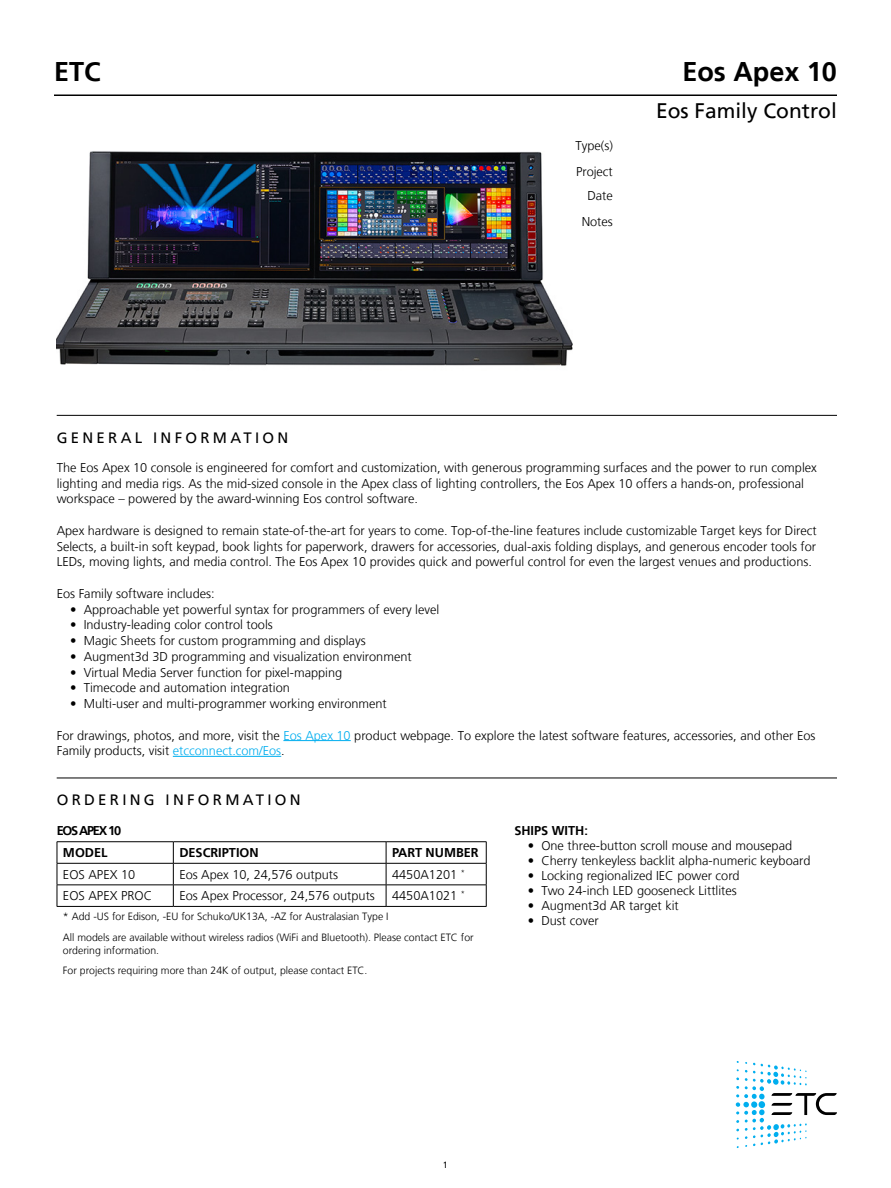
<style>
.page{position:relative;width:891px;height:1188px;background:#fff}
.page>*{position:absolute;margin:0;border:0;box-sizing:border-box;transform-origin:0 0}
.t1{font:700 27px "Frutiger LT";color:#000}
.t2{font:21px "Frutiger LT";color:#000}
.t3{font:15px "Frutiger LT";letter-spacing:.22em;color:#000}
.t4{font:300 12.75px/15.8px "Frutiger LT";color:#000}
.t5{font:700 12.75px "Frutiger LT";color:#000}
.t6{font:700 12.75px/21.9px "Frutiger LT";letter-spacing:-.1em;color:#000;text-align:center}
.t7{font:300 10.5px/20.2px "Frutiger LT";color:#000}
.t8{font:9px "Frutiger LT";color:#000}
.s1{color:#00aeef}
</style>
<div class="page">
<hr style="left:54px;top:94px;width:783px;height:2px;background:#000">
<svg style="left:736px;top:1061px;width:101px;height:87px"></svg>
<hr style="left:57px;top:415px;width:780px;height:1px;background:#000">
<hr style="left:283px;top:740px;width:68px;height:1px;background:#00aeef">
<hr style="left:173px;top:756px;width:108px;height:1px;background:#00aeef">
<hr style="left:57px;top:841px;width:116px;height:1px;background:#000">
<hr style="left:173px;top:841px;width:213px;height:1px;background:#000">
<hr style="left:386px;top:841px;width:101px;height:1px;background:#000">
<hr style="left:57px;top:863px;width:116px;height:1px;background:#000">
<hr style="left:173px;top:863px;width:213px;height:1px;background:#000">
<hr style="left:386px;top:863px;width:101px;height:1px;background:#000">
<hr style="left:57px;top:885px;width:116px;height:1px;background:#000">
<svg style="left:57px;top:842px;width:1px;height:64px"></svg>
<hr style="left:173px;top:885px;width:213px;height:1px;background:#000">
<svg style="left:173px;top:842px;width:1px;height:64px"></svg>
<hr style="left:386px;top:885px;width:101px;height:1px;background:#000">
<svg style="left:386px;top:842px;width:1px;height:64px"></svg>
<svg style="left:486px;top:842px;width:1px;height:64px"></svg>
<hr style="left:57px;top:906px;width:116px;height:1px;background:#000">
<hr style="left:173px;top:906px;width:213px;height:1px;background:#000">
<hr style="left:386px;top:906px;width:101px;height:1px;background:#000">
<hr style="left:57px;top:778px;width:780px;height:1px;background:#000">
<img style="left:57px;top:151px;width:516px;height:215px">
<h1 class="t1" style="left:54px;top:56px;width:48px">ETC</h1>
<p class="t4" style="left:575px;top:133px;width:39px;line-height:25.7px">Type(s)<br>Project</p>
<p class="t4" style="left:582px;top:183px;width:33px;line-height:25.7px;text-align:center">Date<br>Notes</p>
<h1 class="t1" style="left:682px;top:56px;width:156px">Eos Apex 10</h1>
<h2 class="t2" style="left:656px;top:98px;width:182px">Eos Family Control</h2>
<p class="t3" style="left:57px;top:429px;width:233px">GENERAL INFORMATION</p>
<p class="t4" style="left:57px;top:460px;width:762px">The Eos Apex 10 console is engineered for comfort and customization, with generous programming surfaces and the power to run complex lighting and media rigs. As the mid-sized console in the Apex class of lighting controllers, the Eos Apex 10 offers a hands-on, professional workspace – powered by the award-winning Eos control software.</p>
<p class="t4" style="left:57px;top:523px;width:762px;text-align:justify">Apex hardware is designed to remain state-of-the-art for years to come. Top-of-the-line features include customizable Target keys for Direct Selects, a built-in soft keypad, book lights for paperwork, drawers for accessories, dual-axis folding displays, and generous encoder tools for LEDs, moving lights, and media control. The Eos Apex 10 provides quick and powerful control for even the largest venues and productions.</p>
<p class="t4" style="left:57px;top:586px;width:159px">Eos Family software includes:</p>
<p class="t4" style="left:70px;top:602px;width:371px">• Approachable yet powerful syntax for programmers of every level</p>
<p class="t4" style="left:70px;top:617px;width:204px">• Industry-leading color control tools</p>
<p class="t4" style="left:70px;top:633px;width:297px">• Magic Sheets for custom programming and displays</p>
<p class="t4" style="left:70px;top:649px;width:343px">• Augment3d 3D programming and visualization environment</p>
<p class="t4" style="left:70px;top:665px;width:274px">• Virtual Media Server function for pixel-mapping</p>
<p class="t4" style="left:70px;top:680px;width:221px">• Timecode and automation integration</p>
<p class="t4" style="left:70px;top:696px;width:318px">• Multi-user and multi-programmer working environment</p>
<p class="t4" style="left:57px;top:728px;width:760px">For drawings, photos, and more, visit the <span class="s1">Eos Apex 10</span> product webpage. To explore the latest software features, accessories, and other Eos<br>Family products, visit <span class="s1">etcconnect.com/Eos</span>.</p>
<p class="t3" style="left:57px;top:791px;width:246px">ORDERING INFORMATION</p>
<p class="t6" style="left:57px;top:820px;width:66px">Eos Apex 10<br>MODEL</p>
<p class="t5" style="left:179px;top:845px;width:81px">DESCRIPTION</p>
<p class="t5" style="left:392px;top:845px;width:88px">PART NUMBER</p>
<p class="t4" style="left:63px;top:867px;width:74px">EOS APEX 10</p>
<p class="t4" style="left:179px;top:867px;width:160px">Eos Apex 10, 24,576 outputs</p>
<p class="t4" style="left:392px;top:867px;width:74px">4450A1201 <sup>*</sup></p>
<p class="t4" style="left:63px;top:888px;width:91px">EOS APEX PROC</p>
<p class="t4" style="left:179px;top:888px;width:197px">Eos Apex Processor, 24,576 outputs</p>
<p class="t4" style="left:392px;top:888px;width:74px">4450A1021 <sup>*</sup></p>
<p class="t7" style="left:63px;top:907px;width:412px">* Add -US for Edison, -EU for Schuko/UK13A, -AZ for Australasian Type I<br>All models are available without wireless radios (WiFi and Bluetooth). Please contact ETC for</p>
<p class="t7" style="left:63px;top:940px;width:306px">ordering information.<br>For projects requiring more than 24K of output, please contact ETC.</p>
<p class="t5" style="left:514px;top:824px;width:75px">SHIPS WITH:</p>
<p class="t4" style="left:528px;top:838px;width:266px">• One three-button scroll mouse and mousepad</p>
<p class="t4" style="left:528px;top:853px;width:284px">• Cherry tenkeyless backlit alpha-numeric keyboard</p>
<p class="t4" style="left:528px;top:868px;width:213px">• Locking regionalized IEC power cord</p>
<p class="t4" style="left:528px;top:883px;width:211px">• Two 24-inch LED gooseneck Littlites</p>
<p class="t4" style="left:528px;top:898px;width:152px">• Augment3d AR target kit</p>
<p class="t4" style="left:528px;top:913px;width:72px">• Dust cover</p>
<p class="t8" style="left:443px;top:1159px;width:7px">1</p>
</div>
